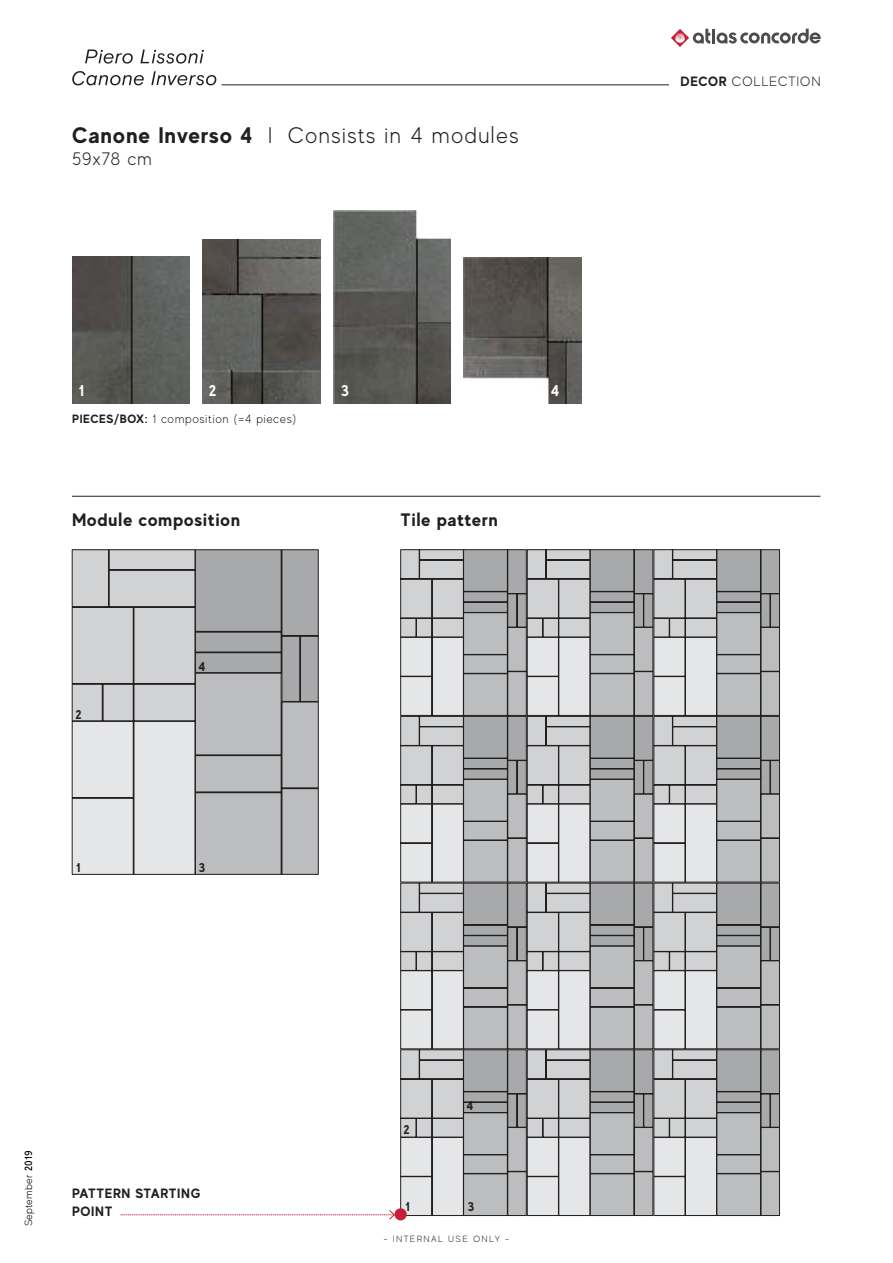
<style>
.page{position:relative;width:893px;height:1263px;background:#fff}
.page>*{position:absolute;margin:0;border:0;box-sizing:border-box;transform-origin:0 0}
.t1{font:300 22.5px "MADE Evolve Sans";letter-spacing:.05em;color:#221f1f}
.t2{font:700 18px "MADE Evolve Sans";letter-spacing:.05em;color:#221f1f}
.t3{font:300 18px "MADE Evolve Sans";letter-spacing:.04em;color:#221f1f}
.t4{font:700 15.6px "MADE Evolve Sans";color:#fff}
.t5{font:700 13.5px/17.9px "MADE Evolve Sans";letter-spacing:.05em;color:#221f1f}
.t6{font:300 13.5px "MADE Evolve Sans";letter-spacing:.05em;color:#221f1f}
.t7{font:700 12.75px "MADE Evolve Sans";color:#221f1f}
.t8{font:300 12px "MADE Evolve Sans";letter-spacing:.04em;color:#221f1f}
.t9{font:300 10.5px "MADE Evolve Sans";letter-spacing:.015em;color:#000}
.t10{font:300 9px "MADE Evolve Sans";letter-spacing:.15em;color:#221f1f}
.s1{font-weight:700}
.s2{font-weight:500}
</style>
<div class="page">
<img style="left:203px;top:239px;width:117px;height:164px">
<img style="left:333px;top:210px;width:118px;height:193px">
<img style="left:464px;top:258px;width:117px;height:145px">
<img style="left:72px;top:257px;width:118px;height:146px">
<svg style="left:72px;top:549px;width:246px;height:325px;background:#bdbfc0"></svg>
<svg style="left:401px;top:550px;width:379px;height:665px;background:#b5b6b8"></svg>
<hr style="left:72px;top:496px;width:748px;height:1px;background:#221f1f">
<svg style="left:120px;top:1210px;width:275px;height:10px"></svg>
<div style="left:394px;top:1208px;width:13px;height:12px;background:#c61f3a;border-radius:50%"></div>
<hr style="left:712px;top:29px;width:3px;height:14px;background:#4c4c4e">
<svg style="left:717px;top:29px;width:104px;height:15px"></svg>
<svg style="left:671px;top:29px;width:39px;height:18px"></svg>
<svg style="left:85px;top:50px;width:48px;height:14px"></svg>
<svg style="left:140px;top:50px;width:64px;height:14px"></svg>
<svg style="left:72px;top:71px;width:72px;height:14px"></svg>
<svg style="left:151px;top:71px;width:65px;height:14px"></svg>
<hr style="left:222px;top:85px;width:447px;height:1px;background:#221f1f">
<p class="t1" style="left:72px;top:126px;width:448px"><span class="s1">Canone Inverso 4</span> I Consists in 4 modules</p>
<p class="t3" style="left:72px;top:152px;width:82px">59x78 cm</p>
<p class="t4" style="left:79px;top:384px;width:8px">1</p>
<p class="t4" style="left:209px;top:384px;width:9px">2</p>
<p class="t4" style="left:341px;top:384px;width:9px">3</p>
<p class="t4" style="left:551px;top:384px;width:10px">4</p>
<p class="t8" style="left:72px;top:414px;width:226px"><span class="s1">PIECES/BOX:</span> 1 composition (=4 pieces)</p>
<p class="t2" style="left:72px;top:513px;width:170px">Module composition</p>
<p class="t7" style="left:76px;top:709px;width:8px">2</p>
<p class="t7" style="left:199px;top:661px;width:9px">4</p>
<p class="t7" style="left:76px;top:863px;width:7px">1</p>
<p class="t7" style="left:199px;top:863px;width:8px">3</p>
<p class="t2" style="left:401px;top:513px;width:99px">Tile pattern</p>
<p class="t9" style="left:25px;top:1226px;width:78px;rotate:-90deg">September <span class="s2">2019</span></p>
<p class="t5" style="left:72px;top:1186px;width:130px">PATTERN STARTING<br>POINT</p>
<p class="t7" style="left:403px;top:1125px;width:8px">2</p>
<p class="t7" style="left:467px;top:1100px;width:9px">4</p>
<p class="t7" style="left:405px;top:1201px;width:7px">1</p>
<p class="t7" style="left:468px;top:1201px;width:8px">3</p>
<p class="t10" style="left:383px;top:1235px;width:128px">- INTERNAL USE ONLY -</p>
<p class="t6" style="left:681px;top:76px;width:142px"><span class="s1">DECOR</span> COLLECTION</p>
</div>
